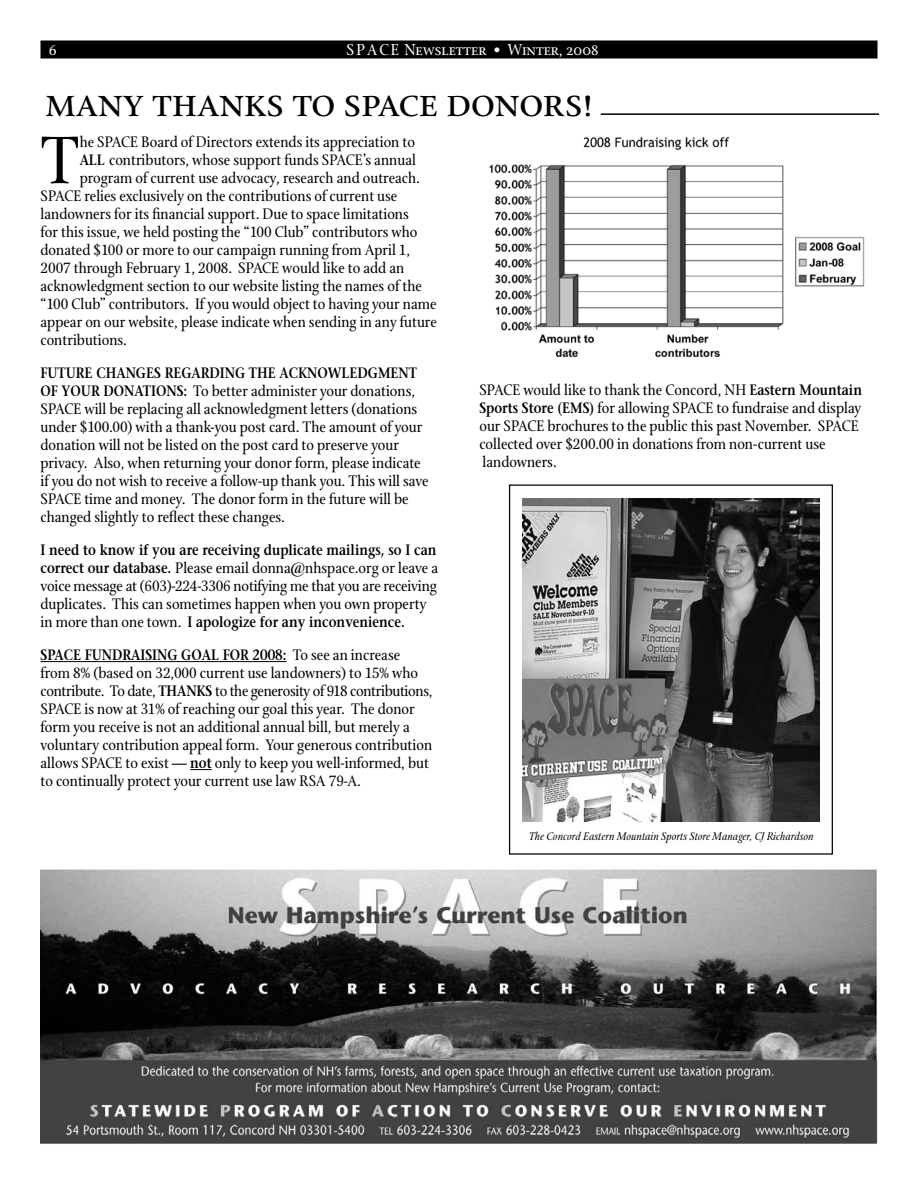
<style>
.page{position:relative;width:918px;height:1188px;background:#fff}
.page>*{position:absolute;margin:0;border:0;box-sizing:border-box;transform-origin:0 0}
.t1{font:72.6px "Stone Print";color:#000}
.t2{font:45px "Stone Print Roman SC";color:#000}
.t3{font:17.25px "Stone Print Roman SC";color:#fff}
.t4{font:16.5px/18px "Stone Print";color:#000}
.t5{font:600 15px "Stone Serif";color:#000;scale:.85 1}
.t6{font:italic 12px "Stone Print";color:#000}
.s1{font-family:"Stone Serif";font-weight:600;font-size:15px}
.s2{font-family:"Stone Print";font-weight:400;font-size:16.5px}
</style>
<div class="page">
<div style="left:40px;top:40px;width:838px;height:18px;background:#000"></div>
<hr style="left:40px;top:661px;width:247px;height:1px;background:#000">
<svg style="left:190px;top:769px;width:22px;height:1px"></svg>
<hr style="left:601px;top:113px;width:278px;height:2px;background:#000">
<img style="left:489px;top:136px;width:376px;height:222px">
<div style="left:509px;top:485px;width:324px;height:370px;border:1px solid #000"></div>
<img style="left:522px;top:498px;width:297px;height:324px">
<img style="left:40px;top:869px;width:838px;height:275px">
<p class="t3" style="left:49px;top:40px;width:9px">6</p>
<p class="t3" style="left:346px;top:39px;width:254px">space Newsletter • Winter, 2008</p>
<h2 class="t2" style="left:45px;top:76px;width:550px">many thanks to space donors!</h2>
<h1 class="t1" style="left:40px;top:119px;width:41px">T</h1>
<p class="t4" style="left:80px;top:133px;width:337px">he SPACE Board of Directors extends its appreciation to</p>
<p class="t4" style="left:80px;top:151px;width:338px"><span class="s1">ALL</span> contributors, whose support funds SPACE’s annual</p>
<p class="t4" style="left:80px;top:169px;width:342px">program of current use advocacy, research and outreach.</p>
<p class="t4" style="left:40px;top:187px;width:358px">SPACE relies exclusively on the contributions of current use</p>
<p class="t4" style="left:40px;top:205px;width:370px">landowners for its financial support. Due to space limitations</p>
<p class="t4" style="left:40px;top:223px;width:378px">for this issue, we held posting the “100 Club” contributors who</p>
<p class="t4" style="left:40px;top:241px;width:371px">donated $100 or more to our campaign running from April 1,</p>
<p class="t4" style="left:40px;top:259px;width:365px">2007 through February 1, 2008. SPACE would like to add an</p>
<p class="t4" style="left:40px;top:277px;width:383px">acknowledgment section to our website listing the names of the</p>
<p class="t4" style="left:40px;top:295px;width:398px">“100 Club” contributors. If you would object to having your name</p>
<p class="t4" style="left:40px;top:313px;width:398px">appear on our website, please indicate when sending in any future</p>
<p class="t4" style="left:40px;top:331px;width:88px">contributions.</p>
<p class="t5" style="left:40px;top:364px;width:444px">FUTURE CHANGES REGARDING THE ACKNOWLEDGMENT</p>
<p class="t4" style="left:40px;top:382px;width:390px"><span class="s1">OF YOUR DONATIONS:</span> To better administer your donations, SPACE will be replacing all acknowledgment letters (donations under $100.00) with a thank-you post card. The amount of your donation will not be listed on the post card to preserve your privacy. Also, when returning your donor form, please indicate if you do not wish to receive a follow-up thank you. This will save SPACE time and money. The donor form in the future will be changed slightly to reflect these changes.</p>
<p class="t5" style="left:40px;top:541px;width:468px">I need to know if you are receiving duplicate mailings, so I can</p>
<p class="t4" style="left:40px;top:559px;width:399px;text-align:justify"><span class="s1">correct our database.</span> Please email donna@nhspace.org or leave a voice message at (603)-224-3306 notifying me that you are receiving duplicates. This can sometimes happen when you own property</p>
<p class="t5" style="left:40px;top:613px;width:430px"><span class="s2">in more than one town.</span> I apologize for any inconvenience.</p>
<p class="t5" style="left:40px;top:646px;width:425px">SPACE FUNDRAISING GOAL FOR 2008: <span class="s2">To see an increase</span></p>
<p class="t4" style="left:40px;top:664px;width:394px">from 8% (based on 32,000 current use landowners) to 15% who contribute. To date, <span class="s1">THANKS</span> to the generosity of 918 contributions, SPACE is now at 31% of reaching our goal this year. The donor form you receive is not an additional annual bill, but merely a voluntary contribution appeal form. Your generous contribution allows SPACE to exist — <span class="s1">not</span> only to keep you well-informed, but to continually protect your current use law RSA 79-A.</p>
<p class="t4" style="left:479px;top:381px;width:384px">SPACE would like to thank the Concord, NH <span class="s1">Eastern Mountain Sports Store (EMS)</span> for allowing SPACE to fundraise and display our SPACE brochures to the public this past November. SPACE collected over $200.00 in donations from non-current use landowners.</p>
<p class="t6" style="left:529px;top:830px;width:287px">The Concord Eastern Mountain Sports Store Manager, CJ Richardson</p>
</div>
